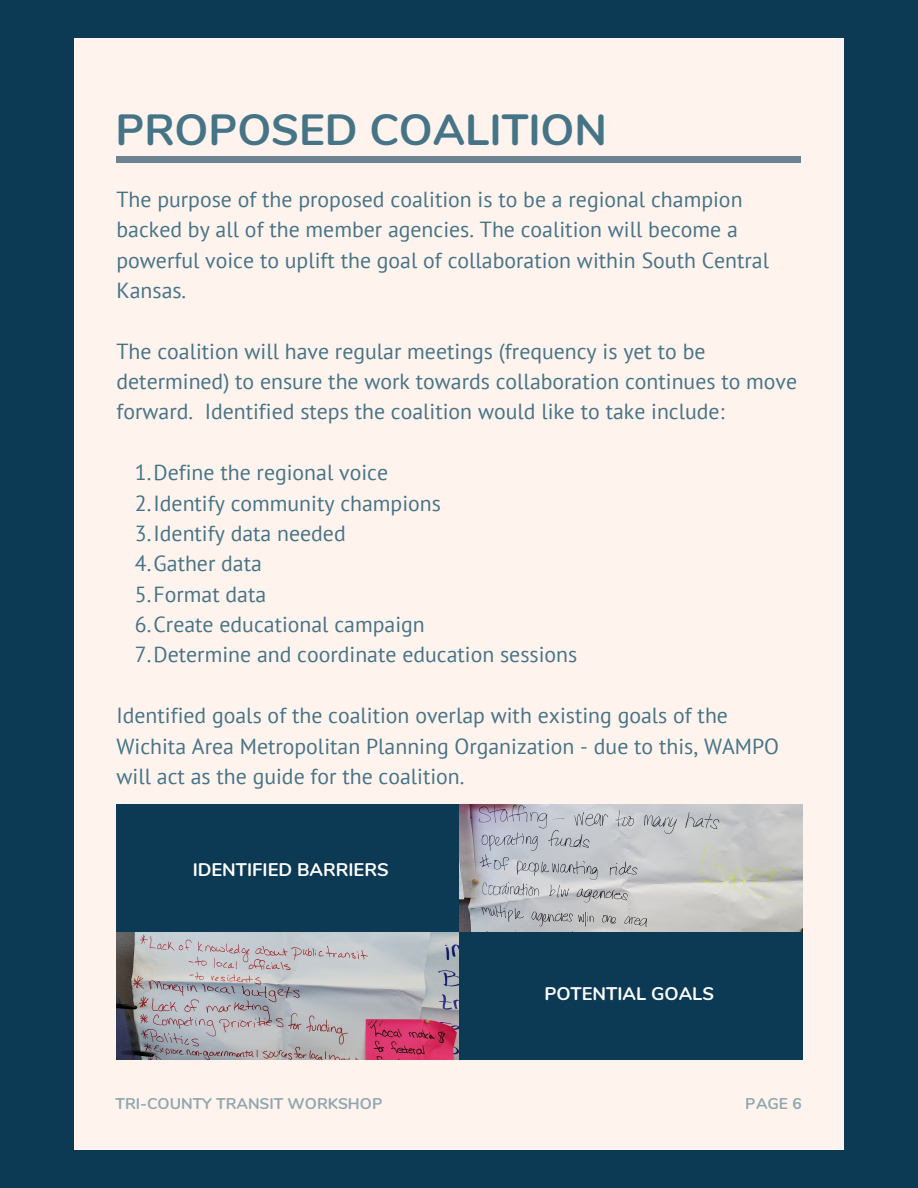
<style>
.page{position:relative;width:918px;height:1188px;background:#0c3954}
.page>*{position:absolute;margin:0;border:0;box-sizing:border-box;transform-origin:0 0}
.t1{font:700 43.65px "Nunito";color:#467487}
.t2{font:21.75px/30.3px "PT Sans";color:#467487}
.t3{font:700 18.3px "Nunito";color:#fff}
.t4{font:700 15.6px "Nunito";color:#467487}
</style>
<div class="page">
<div style="left:75px;top:39px;width:768px;height:1111px;background:#fff3ed"></div>
<div style="left:116px;top:156px;width:685px;height:7px;background:#6d8391"></div>
<div style="left:117px;top:804px;width:343px;height:128px;background:#0c3954"></div>
<img style="left:460px;top:804px;width:343px;height:128px">
<img style="left:117px;top:932px;width:343px;height:128px">
<div style="left:460px;top:932px;width:343px;height:128px;background:#0c3954"></div>
<h1 class="t1" style="left:116px;top:100px;width:493px">PROPOSED COALITION</h1>
<p class="t2" style="left:117px;top:184px;width:654px">The purpose of the proposed coalition is to be a regional champion backed by all of the member agencies. The coalition will become a powerful voice to uplift the goal of collaboration within South Central Kansas.</p>
<p class="t2" style="left:117px;top:335px;width:682px">The coalition will have regular meetings (frequency is yet to be determined) to ensure the work towards collaboration continues to move forward. Identified steps the coalition would like to take include:</p>
<p class="t2" style="left:135px;top:457px;width:444px">1.Define the regional voice<br>2.Identify community champions<br>3.Identify data needed<br>4.Gather data<br>5.Format data<br>6.Create educational campaign<br>7.Determine and coordinate education sessions</p>
<p class="t2" style="left:117px;top:700px;width:664px">Identified goals of the coalition overlap with existing goals of the<br>Wichita Area Metropolitan Planning Organization - due to this, WAMPO will act as the guide for the coalition.</p>
<p class="t3" style="left:193px;top:857px;width:198px">IDENTIFIED BARRIERS</p>
<p class="t3" style="left:544px;top:982px;width:171px">POTENTIAL GOALS</p>
<p class="t4" style="left:116px;top:1093px;width:268px">TRI-COUNTY TRANSIT WORKSHOP</p>
<p class="t4" style="left:746px;top:1093px;width:57px">PAGE 6</p>
</div>
